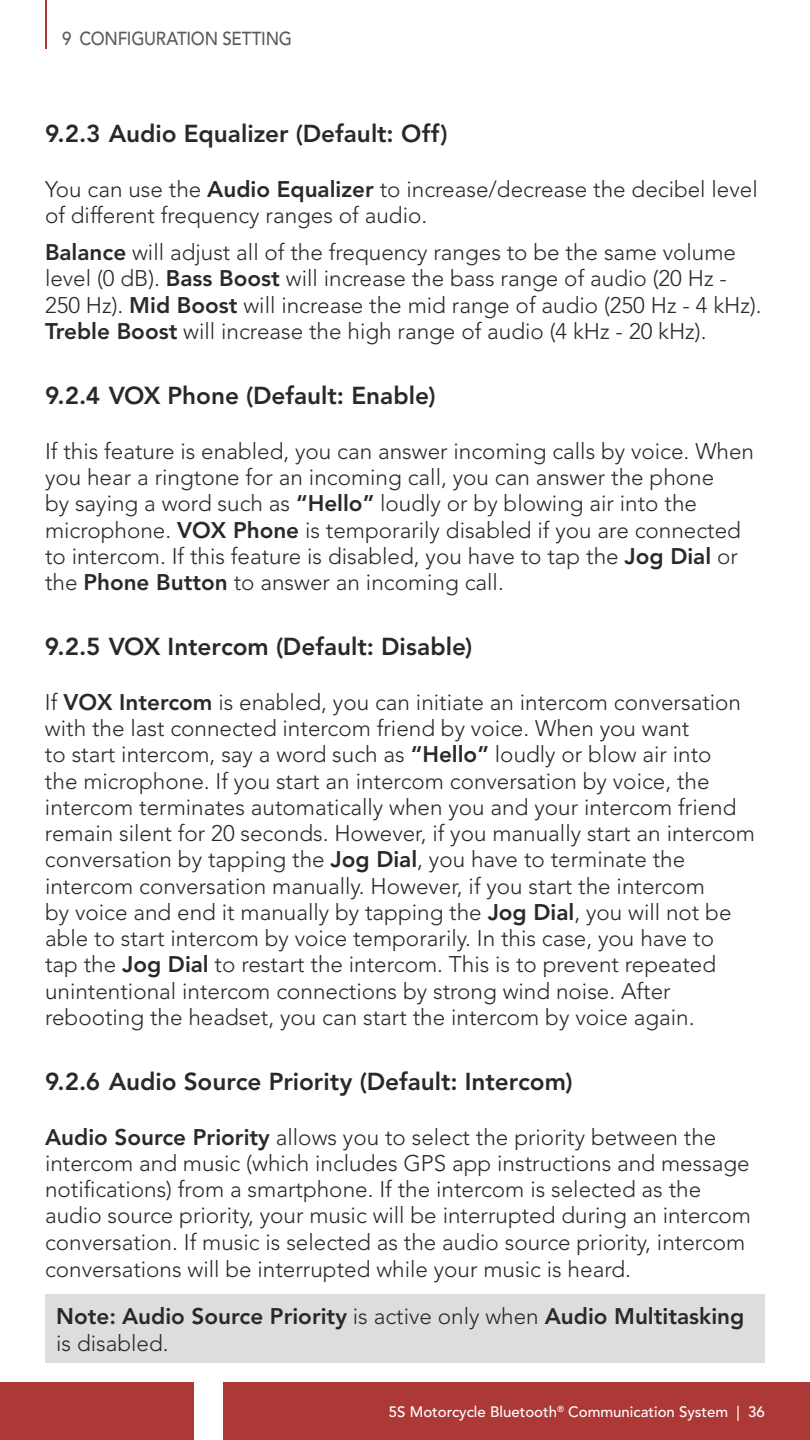
<style>
.page{position:relative;width:810px;height:1440px;background:#fff}
.page>*{position:absolute;margin:0;border:0;box-sizing:border-box;transform-origin:0 0}
.t1{font:800 24.38px "Avenir LT Std";color:#2b2829}
.t2{font:300 22.5px/26.2px "Avenir LT Std";color:#2b2829}
.t3{font:800 22.5px/27px "Avenir LT Std";color:#2b2829}
.t4{font:500 18.75px "Avenir LT Std";letter-spacing:-.015em;color:#5b5b5e;scale:.9 1}
.t5{font:500 15px "Avenir LT Std";color:#fff}
.s1{font-weight:800}
.s2{font-weight:300}
</style>
<div class="page">
<div style="left:0;top:1383px;width:194px;height:57px;background:#ad3936"></div>
<div style="left:223px;top:1383px;width:587px;height:57px;background:#ad3936"></div>
<hr style="left:45px;top:0;width:1px;height:49px;background:#ad3936">
<div style="left:45px;top:1294px;width:720px;height:69px;background:#dcddde"></div>
<p class="t4" style="left:62px;top:31px;width:257px">9 CONFIGURATION SETTING</p>
<p class="t1" style="left:45px;top:124px;width:404px">9.2.3 Audio Equalizer (Default: Off)</p>
<p class="t2" style="left:45px;top:178px;width:714px">You can use the <span class="s1">Audio Equalizer</span> to increase/decrease the decibel level of different frequency ranges of audio.</p>
<p class="t2" style="left:45px;top:241px;width:718px"><span class="s1">Balance</span> will adjust all of the frequency ranges to be the same volume level (0 dB). <span class="s1">Bass Boost</span> will increase the bass range of audio (20 Hz - 250 Hz). <span class="s1">Mid Boost</span> will increase the mid range of audio (250 Hz - 4 kHz).<br><span class="s1">Treble Boost</span> will increase the high range of audio (4 kHz - 20 kHz).</p>
<p class="t1" style="left:45px;top:385px;width:392px">9.2.4 VOX Phone (Default: Enable)</p>
<p class="t2" style="left:45px;top:440px;width:711px">If this feature is enabled, you can answer incoming calls by voice. When you hear a ringtone for an incoming call, you can answer the phone<br>by saying a word such as <span class="s1">“Hello”</span> loudly or by blowing air into the microphone. <span class="s1">VOX Phone</span> is temporarily disabled if you are connected to intercom. If this feature is disabled, you have to tap the <span class="s1">Jog Dial</span> or the <span class="s1">Phone Button</span> to answer an incoming call.</p>
<p class="t1" style="left:45px;top:637px;width:429px">9.2.5 VOX Intercom (Default: Disable)</p>
<p class="t2" style="left:45px;top:691px;width:712px">If <span class="s1">VOX Intercom</span> is enabled, you can initiate an intercom conversation with the last connected intercom friend by voice. When you want<br>to start intercom, say a word such as <span class="s1">“Hello”</span> loudly or blow air into<br>the microphone. If you start an intercom conversation by voice, the intercom terminates automatically when you and your intercom friend remain silent for 20 seconds. However, if you manually start an intercom conversation by tapping the <span class="s1">Jog Dial</span>, you have to terminate the intercom conversation manually. However, if you start the intercom<br>by voice and end it manually by tapping the <span class="s1">Jog Dial</span>, you will not be able to start intercom by voice temporarily. In this case, you have to<br>tap the <span class="s1">Jog Dial</span> to restart the intercom. This is to prevent repeated unintentional intercom connections by strong wind noise. After rebooting the headset, you can start the intercom by voice again.</p>
<p class="t1" style="left:45px;top:1071px;width:529px">9.2.6 Audio Source Priority (Default: Intercom)</p>
<p class="t2" style="left:45px;top:1126px;width:708px"><span class="s1">Audio Source Priority</span> allows you to select the priority between the intercom and music (which includes GPS app instructions and message notifications) from a smartphone. If the intercom is selected as the audio source priority, your music will be interrupted during an intercom conversation. If music is selected as the audio source priority, intercom conversations will be interrupted while your music is heard.</p>
<p class="t3" style="left:56px;top:1305px;width:690px">Note: Audio Source Priority <span class="s2">is active only when</span> Audio Multitasking <span class="s2">is disabled.</span></p>
<p class="t5" style="left:389px;top:1406px;width:378px">5S Motorcycle Bluetooth<sup>®</sup> Communication System | 36</p>
</div>
